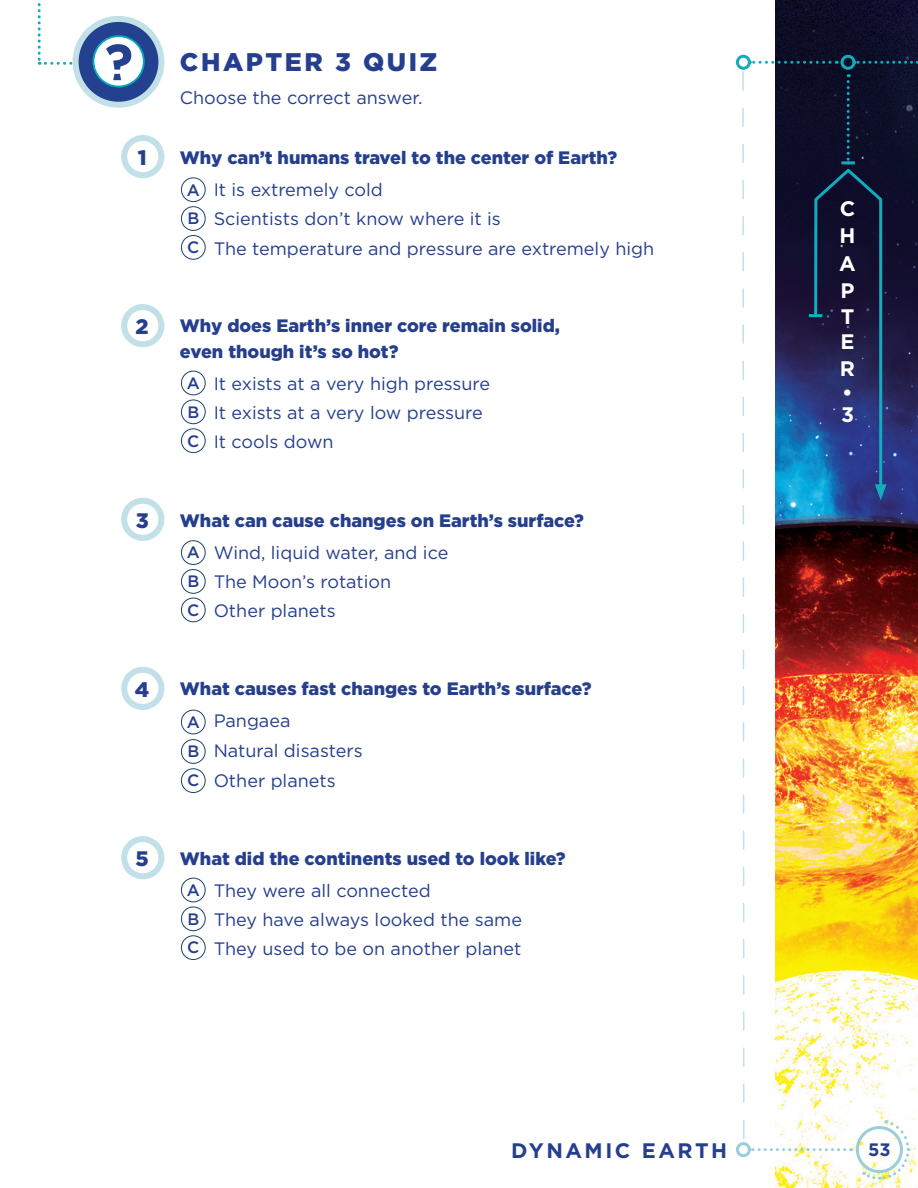
<style>
.page{position:relative;width:918px;height:1188px;background:#fff}
.page>*{position:absolute;margin:0;border:0;box-sizing:border-box;transform-origin:0 0}
.Header_H1{font:900 25.5px "Gotham";letter-spacing:.1em;color:#253f8e}
.t1{font:700 21px "Gotham";letter-spacing:.12em;color:#253f8e}
.t2{font:700 21px/26.7px "Gotham";color:#fff}
.quiz_number{font:900 21px "Gotham";color:#253f8e}
.QUIZanswer{font:18px "Gotham";color:#253f8e}
.QUIZquestion{font:900 18px/25.5px "Gotham";color:#253f8e}
.t3{font:700 18px "Gotham";color:#253f8e}
.ABC{font:500 16.5px "Gotham";color:#253f8e}
</style>
<div class="page">
<img style="left:775px;top:0;width:143px;height:1188px">
<div style="left:856px;top:1126px;width:47px;height:47px;border:3px solid #9aceda;border-radius:50%"></div>
<svg style="left:751px;top:1148px;width:94px;height:3px"></svg>
<div style="left:736px;top:1142px;width:15px;height:15px;border:3px solid #9aceda;border-radius:50%"></div>
<svg style="left:862px;top:1120px;width:49px;height:61px"></svg>
<svg style="left:856px;top:61px;width:62px;height:3px"></svg>
<div style="left:841px;top:55px;width:15px;height:15px;border:3px solid #13abbe;border-radius:50%"></div>
<svg style="left:809px;top:74px;width:78px;height:426px;background:#182853"></svg>
<svg style="left:751px;top:61px;width:79px;height:3px"></svg>
<div style="left:736px;top:55px;width:15px;height:15px;border:3px solid #13abbe;border-radius:50%"></div>
<svg style="left:742px;top:71px;width:3px;height:1068px"></svg>
<svg style="left:38px;top:0;width:123px;height:104px"></svg>
<div style="left:73px;top:16px;width:91px;height:92px;border:6px solid #c1e0e8;border-radius:50%"></div>
<div style="left:121px;top:135px;width:43px;height:43px;border:6px solid #c1e0e8;border-radius:50%"></div>
<div style="left:181px;top:177px;width:25px;height:25px;border:1px solid #1d416e;border-radius:50%"></div>
<div style="left:181px;top:206px;width:25px;height:25px;border:1px solid #1d416e;border-radius:50%"></div>
<div style="left:181px;top:235px;width:25px;height:25px;border:1px solid #1d416e;border-radius:50%"></div>
<div style="left:121px;top:304px;width:43px;height:43px;border:6px solid #c1e0e8;border-radius:50%"></div>
<div style="left:181px;top:371px;width:25px;height:24px;border:1px solid #1d416e;border-radius:50%"></div>
<div style="left:181px;top:400px;width:25px;height:24px;border:1px solid #1d416e;border-radius:50%"></div>
<div style="left:181px;top:428px;width:25px;height:25px;border:1px solid #1d416e;border-radius:50%"></div>
<div style="left:121px;top:667px;width:43px;height:43px;border:6px solid #c1e0e8;border-radius:50%"></div>
<div style="left:181px;top:710px;width:25px;height:24px;border:1px solid #1d416e;border-radius:50%"></div>
<div style="left:181px;top:739px;width:25px;height:25px;border:1px solid #1d416e;border-radius:50%"></div>
<div style="left:181px;top:768px;width:25px;height:25px;border:1px solid #1d416e;border-radius:50%"></div>
<div style="left:121px;top:836px;width:43px;height:43px;border:6px solid #c1e0e8;border-radius:50%"></div>
<div style="left:181px;top:878px;width:25px;height:24px;border:1px solid #1d416e;border-radius:50%"></div>
<div style="left:181px;top:907px;width:25px;height:24px;border:1px solid #1d416e;border-radius:50%"></div>
<div style="left:181px;top:935px;width:25px;height:25px;border:1px solid #1d416e;border-radius:50%"></div>
<div style="left:121px;top:498px;width:43px;height:43px;border:6px solid #c1e0e8;border-radius:50%"></div>
<div style="left:181px;top:540px;width:25px;height:25px;border:1px solid #1d416e;border-radius:50%"></div>
<div style="left:181px;top:569px;width:25px;height:25px;border:1px solid #1d416e;border-radius:50%"></div>
<div style="left:181px;top:598px;width:25px;height:24px;border:1px solid #1d416e;border-radius:50%"></div>
<p class="Header_H1" style="left:180px;top:44px;width:259px">CHAPTER 3 QUIZ</p>
<p class="QUIZanswer" style="left:180px;top:86px;width:241px">Choose the correct answer.</p>
<p class="quiz_number" style="left:138px;top:143px;width:10px">1</p>
<p class="QUIZquestion" style="left:180px;top:145px;width:439px">Why can’t humans travel to the center of Earth?</p>
<p class="ABC" style="left:187px;top:179px;width:15px">A</p>
<p class="QUIZanswer" style="left:214px;top:178px;width:171px">It is extremely cold</p>
<p class="ABC" style="left:187px;top:208px;width:13px">B</p>
<p class="QUIZanswer" style="left:214px;top:208px;width:289px">Scientists don’t know where it is</p>
<p class="ABC" style="left:187px;top:237px;width:14px">C</p>
<p class="QUIZanswer" style="left:214px;top:237px;width:442px">The temperature and pressure are extremely high</p>
<p class="quiz_number" style="left:136px;top:312px;width:15px">2</p>
<p class="QUIZquestion" style="left:180px;top:313px;width:382px">Why does Earth’s inner core remain solid, even though it’s so hot?</p>
<p class="ABC" style="left:187px;top:372px;width:15px">A</p>
<p class="QUIZanswer" style="left:214px;top:372px;width:278px">It exists at a very high pressure</p>
<p class="ABC" style="left:187px;top:401px;width:13px">B</p>
<p class="QUIZanswer" style="left:214px;top:401px;width:271px">It exists at a very low pressure</p>
<p class="ABC" style="left:187px;top:430px;width:14px">C</p>
<p class="QUIZanswer" style="left:214px;top:430px;width:121px">It cools down</p>
<p class="quiz_number" style="left:136px;top:506px;width:15px">3</p>
<p class="QUIZquestion" style="left:180px;top:508px;width:406px">What can cause changes on Earth’s surface?</p>
<p class="ABC" style="left:187px;top:542px;width:15px">A</p>
<p class="QUIZanswer" style="left:214px;top:541px;width:236px">Wind, liquid water, and ice</p>
<p class="ABC" style="left:187px;top:571px;width:13px">B</p>
<p class="QUIZanswer" style="left:214px;top:570px;width:179px">The Moon’s rotation</p>
<p class="ABC" style="left:187px;top:599px;width:14px">C</p>
<p class="QUIZanswer" style="left:214px;top:599px;width:124px">Other planets</p>
<p class="quiz_number" style="left:135px;top:675px;width:16px">4</p>
<p class="QUIZquestion" style="left:180px;top:676px;width:413px">What causes fast changes to Earth’s surface?</p>
<p class="ABC" style="left:187px;top:711px;width:15px">A</p>
<p class="QUIZanswer" style="left:214px;top:709px;width:78px">Pangaea</p>
<p class="ABC" style="left:187px;top:741px;width:13px">B</p>
<p class="QUIZanswer" style="left:214px;top:739px;width:151px">Natural disasters</p>
<p class="ABC" style="left:187px;top:770px;width:14px">C</p>
<p class="QUIZanswer" style="left:214px;top:769px;width:124px">Other planets</p>
<p class="quiz_number" style="left:136px;top:844px;width:15px">5</p>
<p class="QUIZquestion" style="left:180px;top:846px;width:387px">What did the continents used to look like?</p>
<p class="ABC" style="left:187px;top:879px;width:15px">A</p>
<p class="QUIZanswer" style="left:214px;top:879px;width:219px">They were all connected</p>
<p class="ABC" style="left:187px;top:908px;width:13px">B</p>
<p class="QUIZanswer" style="left:214px;top:908px;width:310px">They have always looked the same</p>
<p class="ABC" style="left:187px;top:937px;width:14px">C</p>
<p class="QUIZanswer" style="left:214px;top:937px;width:309px">They used to be on another planet</p>
<p class="t2" style="left:839px;top:195px;width:18px">C<br>C<br>C<br>C<br>C<br>C<br>C</p>
<p class="t2" style="left:841px;top:381px;width:13px;line-height:22.2px">C<br>C</p>
<p class="t1" style="left:511px;top:1136px;width:218px">DYNAMIC EARTH</p>
<p class="t3" style="left:868px;top:1138px;width:24px">53</p>
</div>
